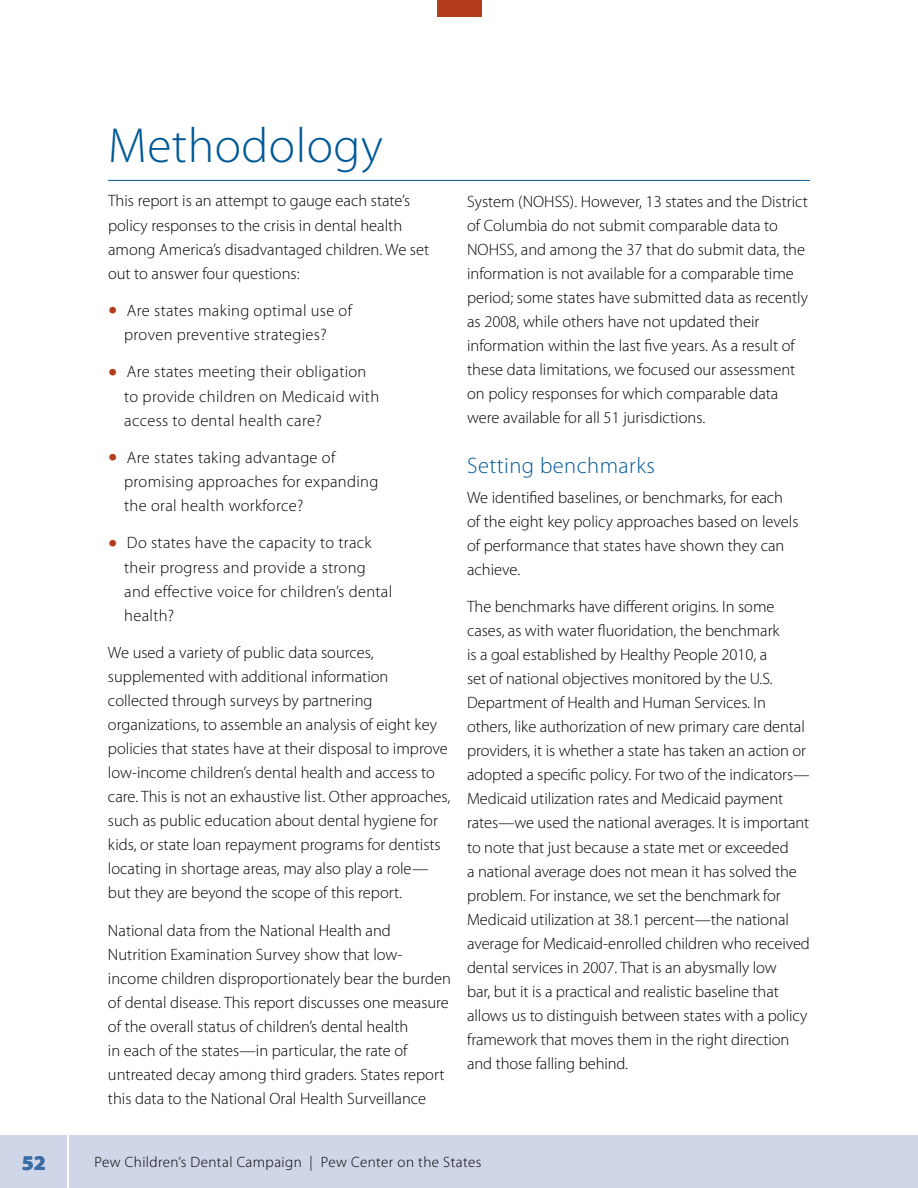
<style>
.page{position:relative;width:918px;height:1188px;background:#fff}
.page>*{position:absolute;margin:0;border:0;box-sizing:border-box;transform-origin:0 0}
.t1{font:300 49.5px "Myriad Pro";letter-spacing:.01em;color:#005996}
.t2{font:300 22.5px "Myriad Pro";letter-spacing:.02em;color:#005996}
.t3{font:900 21px "Myriad Pro";color:#3b6da4}
.t4{font:300 16.5px/24px "Myriad Pro";color:#000}
.t5{font:300 16.5px/24px "Myriad Pro";letter-spacing:.02em;color:#000}
.t6{font:300 15px "Myriad Pro";letter-spacing:.03em;color:#000}
.s1{font-size:37.5px;color:#b33c1c}
</style>
<div class="page">
<div style="left:0;top:1135px;width:918px;height:53px;background:#cfd6e7"></div>
<hr style="left:68px;top:1134px;width:1px;height:54px;background:#fff">
<div style="left:437px;top:0;width:44px;height:17px;background:#b33c1c"></div>
<hr style="left:108px;top:180px;width:702px;height:1px;background:#005996">
<h1 class="t1" style="left:108px;top:118px;width:276px">Methodology</h1>
<p class="t4" style="left:108px;top:189px;width:323px">This report is an attempt to gauge each state’s policy responses to the crisis in dental health among America’s disadvantaged children. We set out to answer four questions:</p>
<p class="t5" style="left:108px;top:299px;width:246px;text-align:center"><span class="s1">•</span> Are states making optimal use of proven preventive strategies?</p>
<p class="t5" style="left:124px;top:360px;width:257px;text-indent:-16px"><span class="s1">•</span> Are states meeting their obligation to provide children on Medicaid with access to dental health care?</p>
<p class="t5" style="left:124px;top:446px;width:256px;text-indent:-16px"><span class="s1">•</span> Are states taking advantage of promising approaches for expanding the oral health workforce?</p>
<p class="t5" style="left:124px;top:531px;width:270px;text-indent:-16px"><span class="s1">•</span> Do states have the capacity to track their progress and provide a strong and effective voice for children’s dental health?</p>
<p class="t4" style="left:108px;top:641px;width:344px">We used a variety of public data sources, supplemented with additional information collected through surveys by partnering organizations, to assemble an analysis of eight key policies that states have at their disposal to improve low-income children’s dental health and access to care. This is not an exhaustive list. Other approaches, such as public education about dental hygiene for kids, or state loan repayment programs for dentists locating in shortage areas, may also play a role— but they are beyond the scope of this report.</p>
<p class="t4" style="left:108px;top:918px;width:344px">National data from the National Health and Nutrition Examination Survey show that low&shy;income children disproportionately bear the burden of dental disease. This report discusses one measure of the overall status of children’s dental health<br>in each of the states—in particular, the rate of untreated decay among third graders. States report this data to the National Oral Health Surveillance</p>
<p class="t4" style="left:467px;top:189px;width:342px">System (NOHSS). However, 13 states and the District of Columbia do not submit comparable data to NOHSS, and among the 37 that do submit data, the information is not available for a comparable time period; some states have submitted data as recently as 2008, while others have not updated their information within the last five years. As a result of these data limitations, we focused our assessment on policy responses for which comparable data were available for all 51 jurisdictions.</p>
<h2 class="t2" style="left:467px;top:454px;width:189px">Setting benchmarks</h2>
<p class="t4" style="left:467px;top:486px;width:333px">We identified baselines, or benchmarks, for each of the eight key policy approaches based on levels of performance that states have shown they can achieve.</p>
<p class="t4" style="left:467px;top:595px;width:344px">The benchmarks have different origins. In some cases, as with water fluoridation, the benchmark<br>is a goal established by Healthy People 2010, a<br>set of national objectives monitored by the U.S.<br>Department of Health and Human Services. In others, like authorization of new primary care dental providers, it is whether a state has taken an action or adopted a specific policy. For two of the indicators— Medicaid utilization rates and Medicaid payment rates—we used the national averages. It is important to note that just because a state met or exceeded<br>a national average does not mean it has solved the problem. For instance, we set the benchmark for Medicaid utilization at 38.1 percent—the national average for Medicaid-enrolled children who received dental services in 2007. That is an abysmally low<br>bar, but it is a practical and realistic baseline that allows us to distinguish between states with a policy framework that moves them in the right direction and those falling behind.</p>
<p class="t3" style="left:22px;top:1151px;width:26px">52</p>
<p class="t6" style="left:94px;top:1154px;width:388px">Pew Children’s Dental Campaign | Pew Center on the States</p>
</div>
